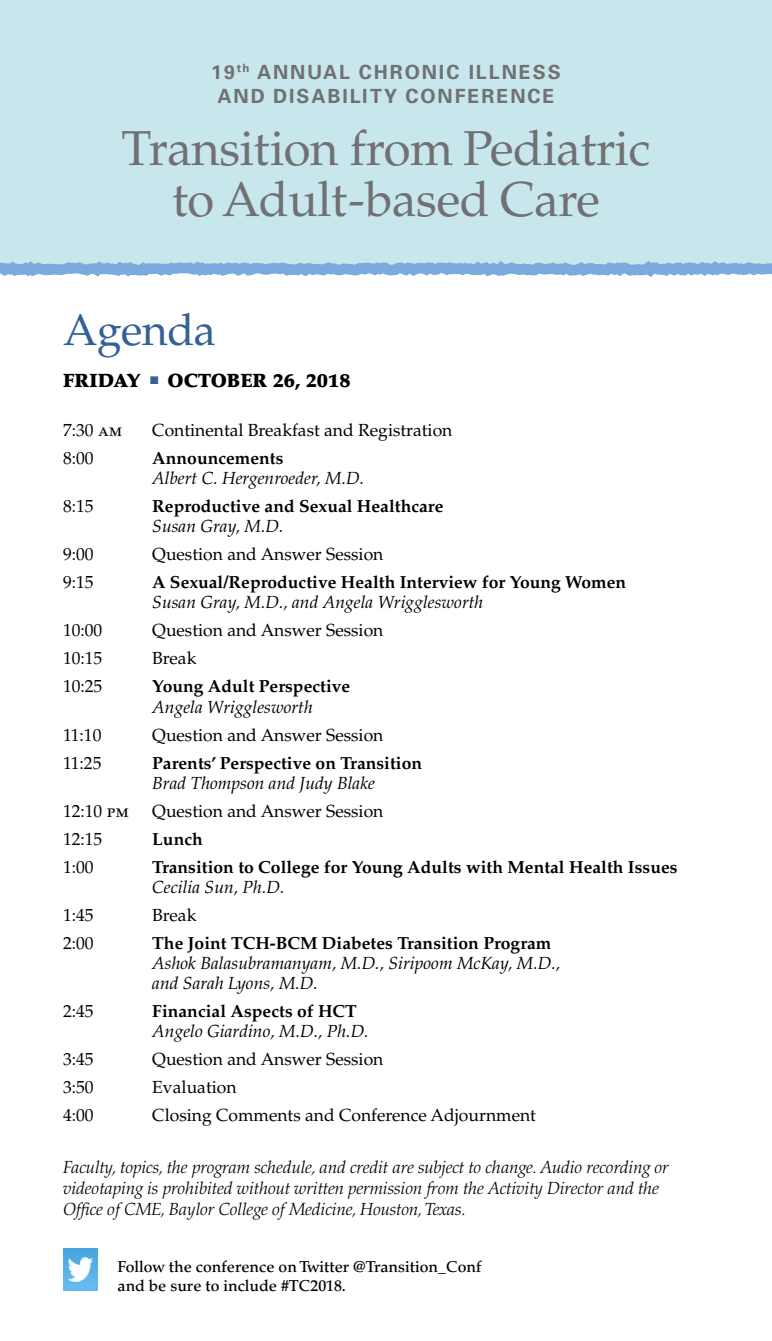
<style>
.page{position:relative;width:772px;height:1341px;background:#fff}
.page>*{position:absolute;margin:0;border:0;box-sizing:border-box;transform-origin:0 0}
.t1{font:49px/51.1px "Palatino LT Std";letter-spacing:-.01em;color:#717073;text-align:center}
.t2{font:44.27px "Palatino LT Std";letter-spacing:-.01em;color:#336195}
.t3{font:700 19.6px/24px "Univers";letter-spacing:.1em;color:#717073;text-align:center}
.t4{font:900 18.9px "Palatino LT Std";color:#000}
.t5{font:17.5px "Palatino LT Std";color:#000}
.t6{font:700 17.5px "Palatino LT Std";color:#000}
.t7{font:italic 17.5px/20.1px "Palatino LT Std";color:#000}
.t8{font:italic 300 17.5px/21px "Palatino LT Std";letter-spacing:-.005em;color:#000}
.t9{font:500 15.75px/19.2px "Palatino LT Std";color:#000}
</style>
<div class="page">
<img style="left:63px;top:1249px;width:35px;height:42px">
<div style="left:0;top:0;width:772px;height:267px;background:#c7e7ed"></div>
<svg style="left:0;top:261px;width:772px;height:16px"></svg>
<p class="t3" style="left:211px;top:59px;width:351px">19<sup>th</sup> ANNUAL CHRONIC ILLNESS<br>AND DISABILITY CONFERENCE</p>
<h1 class="t1" style="left:122px;top:124px;width:530px">Transition from Pediatric to Adult-based Care</h1>
<h2 class="t2" style="left:63px;top:304px;width:155px">Agenda</h2>
<p class="t4" style="left:63px;top:369px;width:289px">FRIDAY <sup>■</sup> OCTOBER 26, 2018</p>
<p class="t5" style="left:63px;top:420px;width:61px">7:30 am</p>
<p class="t5" style="left:152px;top:420px;width:302px">Continental Breakfast and Registration</p>
<p class="t5" style="left:63px;top:448px;width:32px">8:00</p>
<p class="t6" style="left:152px;top:448px;width:133px">Announcements</p>
<p class="t7" style="left:152px;top:469px;width:213px">Albert C. Hergenroeder, M.D.</p>
<p class="t5" style="left:63px;top:496px;width:32px">8:15</p>
<p class="t6" style="left:152px;top:496px;width:293px">Reproductive and Sexual Healthcare</p>
<p class="t7" style="left:152px;top:517px;width:133px">Susan Gray, M.D.</p>
<p class="t5" style="left:63px;top:544px;width:32px">9:00</p>
<p class="t5" style="left:152px;top:544px;width:233px">Question and Answer Session</p>
<p class="t5" style="left:63px;top:572px;width:32px">9:15</p>
<p class="t6" style="left:152px;top:572px;width:475px">A Sexual/Reproductive Health Interview for Young Women</p>
<p class="t7" style="left:152px;top:593px;width:333px">Susan Gray, M.D., and Angela Wrigglesworth</p>
<p class="t5" style="left:63px;top:620px;width:41px">10:00</p>
<p class="t5" style="left:152px;top:620px;width:233px">Question and Answer Session</p>
<p class="t5" style="left:63px;top:648px;width:41px">10:15</p>
<p class="t5" style="left:152px;top:648px;width:46px">Break</p>
<p class="t5" style="left:63px;top:676px;width:41px">10:25</p>
<p class="t6" style="left:152px;top:676px;width:199px">Young Adult Perspective</p>
<p class="t7" style="left:152px;top:697px;width:162px">Angela Wrigglesworth</p>
<p class="t5" style="left:63px;top:724px;width:40px">11:10</p>
<p class="t5" style="left:152px;top:724px;width:233px">Question and Answer Session</p>
<p class="t5" style="left:63px;top:752px;width:40px">11:25</p>
<p class="t6" style="left:152px;top:752px;width:271px">Parents’ Perspective on Transition</p>
<p class="t7" style="left:152px;top:773px;width:224px">Brad Thompson and Judy Blake</p>
<p class="t5" style="left:63px;top:800px;width:68px">12:10 pm</p>
<p class="t5" style="left:152px;top:800px;width:233px">Question and Answer Session</p>
<p class="t5" style="left:63px;top:828px;width:41px">12:15</p>
<p class="t6" style="left:152px;top:829px;width:52px">Lunch</p>
<p class="t5" style="left:63px;top:856px;width:32px">1:00</p>
<p class="t6" style="left:152px;top:857px;width:527px">Transition to College for Young Adults with Mental Health Issues</p>
<p class="t7" style="left:152px;top:877px;width:134px">Cecilia Sun, Ph.D.</p>
<p class="t5" style="left:63px;top:905px;width:32px">1:45</p>
<p class="t5" style="left:152px;top:905px;width:46px">Break</p>
<p class="t5" style="left:63px;top:933px;width:32px">2:00</p>
<p class="t6" style="left:152px;top:933px;width:401px">The Joint TCH-BCM Diabetes Transition Program</p>
<p class="t7" style="left:152px;top:953px;width:409px">Ashok Balasubramanyam, M.D., Siripoom McKay, M.D., and Sarah Lyons, M.D.</p>
<p class="t5" style="left:63px;top:1001px;width:32px">2:45</p>
<p class="t6" style="left:152px;top:1001px;width:206px">Financial Aspects of HCT</p>
<p class="t7" style="left:152px;top:1022px;width:218px">Angelo Giardino, M.D., Ph.D.</p>
<p class="t5" style="left:63px;top:1049px;width:32px">3:45</p>
<p class="t5" style="left:152px;top:1049px;width:233px">Question and Answer Session</p>
<p class="t5" style="left:63px;top:1077px;width:32px">3:50</p>
<p class="t5" style="left:152px;top:1077px;width:86px">Evaluation</p>
<p class="t5" style="left:63px;top:1105px;width:32px">4:00</p>
<p class="t5" style="left:152px;top:1105px;width:385px">Closing Comments and Conference Adjournment</p>
<p class="t8" style="left:63px;top:1156px;width:607px">Faculty, topics, the program schedule, and credit are subject to change. Audio recording or videotaping is prohibited without written permission from the Activity Director and the<br>Office of CME, Baylor College of Medicine, Houston, Texas.</p>
<p class="t9" style="left:117px;top:1257px;width:365px">Follow the conference on Twitter @Transition_Conf and be sure to include #TC2018.</p>
</div>
